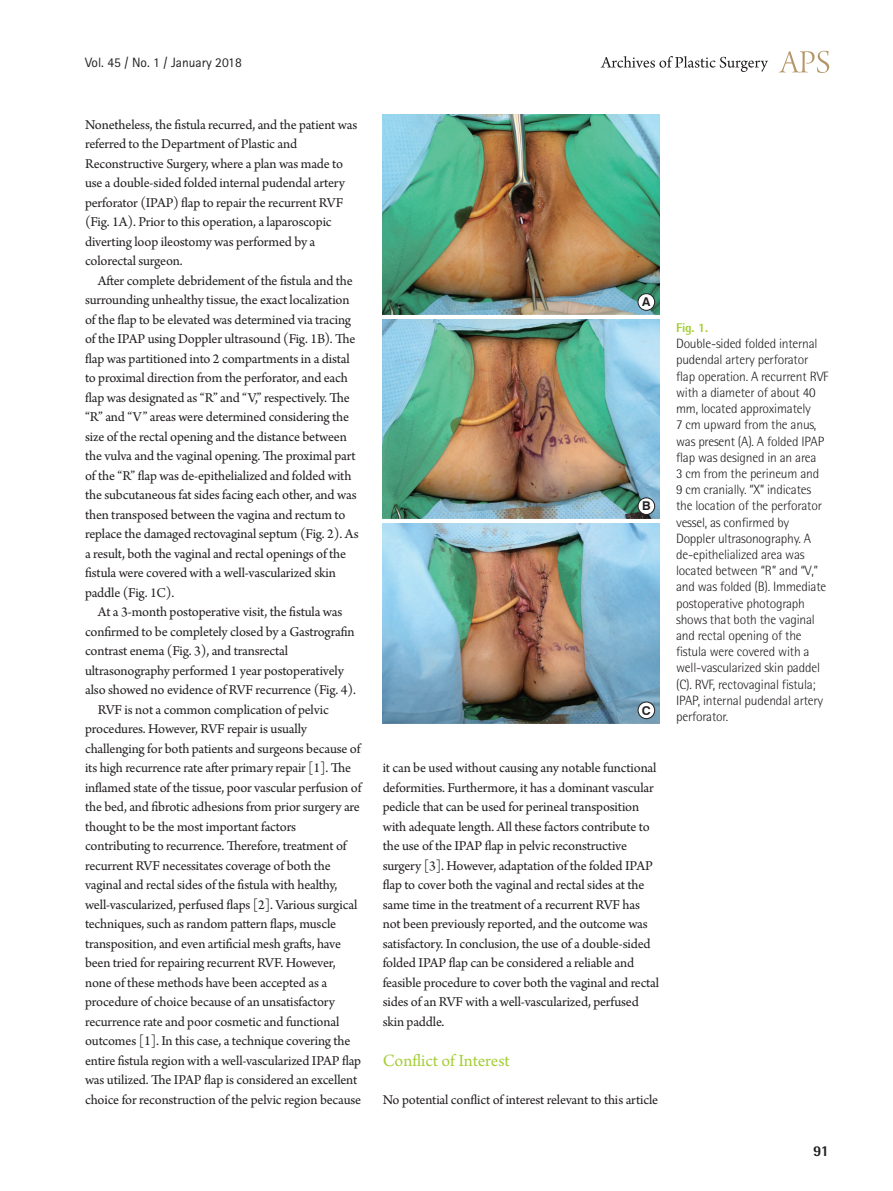
<style>
.page{position:relative;width:893px;height:1191px;background:#fff}
.page>*{position:absolute;margin:0;border:0;box-sizing:border-box;transform-origin:0 0}
.대제목{font:18px "Arno Pro";letter-spacing:-.005em;color:#a6ce39}
.t1{font:800 15px "Rotis Semi Sans Std";color:#231f20}
.본문{font:14.25px/19.5px "Arno Pro";letter-spacing:-.01em;color:#231f20}
.본문_0{font:14.25px/19.5px "Arno Pro";letter-spacing:-.01em;color:#231f20}
.표_그림_설명{font:300 13.5px/16.2px "Rotis Semi Sans Std";letter-spacing:-.015em;color:#231f20}
.t2{font:13.5px "Rotis Sans Serif Std";color:#231f20}
.표_그림_설명-2{font:800 12.75px "Rotis Semi Sans Std";color:#a6ce39}
.t3{font:700 12.15px "Swiss 721 BT";color:#231f20}
</style>
<div class="page">
<svg style="left:779px;top:51px;width:50px;height:22px"></svg>
<svg style="left:601px;top:56px;width:167px;height:16px"></svg>
<img style="left:383px;top:115px;width:276px;height:200px">
<img style="left:383px;top:319px;width:276px;height:200px">
<img style="left:383px;top:523px;width:276px;height:200px">
<div style="left:638px;top:294px;width:17px;height:16px;background:#fff;border-radius:50%"></div>
<div style="left:638px;top:293px;width:17px;height:17px;border:1px solid #231f20;border-radius:50%"></div>
<div style="left:638px;top:498px;width:17px;height:16px;background:#fff;border-radius:50%"></div>
<div style="left:638px;top:497px;width:17px;height:17px;border:1px solid #231f20;border-radius:50%"></div>
<div style="left:638px;top:702px;width:17px;height:16px;background:#fff;border-radius:50%"></div>
<div style="left:638px;top:702px;width:17px;height:17px;border:1px solid #231f20;border-radius:50%"></div>
<p class="t2" style="left:85px;top:54px;width:158px">Vol. 45 / No. 1 / January 2018</p>
<p class="본문_0" style="left:85px;top:115px;width:274px">Nonetheless, the fistula recurred, and the patient was referred to the Department of Plastic and Reconstructive Surgery, where a plan was made to use a double-sided folded internal pudendal artery perforator (IPAP) flap to repair the recurrent RVF (Fig. 1A). Prior to this operation, a laparoscopic diverting loop ileostomy was performed by a colorectal surgeon.</p>
<p class="본문" style="left:85px;top:271px;width:275px;text-indent:13px">After complete debridement of the fistula and the surrounding unhealthy tissue, the exact localization of the flap to be elevated was determined via tracing of the IPAP using Doppler ultrasound (Fig. 1B). The flap was partitioned into 2 compartments in a distal to proximal direction from the perforator, and each flap was designated as “R” and “V,” respectively. The “R” and “V” areas were determined considering the size of the rectal opening and the distance between the vulva and the vaginal opening. The proximal part of the “R” flap was de-epithelialized and folded with the subcutaneous fat sides facing each other, and was then transposed between the vagina and rectum to replace the damaged rectovaginal septum (Fig. 2). As a result, both the vaginal and rectal openings of the fistula were covered with a well-vascularized skin paddle (Fig. 1C).</p>
<p class="본문" style="left:85px;top:603px;width:272px;text-indent:13px">At a 3-month postoperative visit, the fistula was confirmed to be completely closed by a Gastrografin contrast enema (Fig. 3), and transrectal ultrasonography performed 1 year postoperatively also showed no evidence of RVF recurrence (Fig. 4).</p>
<p class="본문" style="left:85px;top:700px;width:278px;text-indent:13px">RVF is not a common complication of pelvic procedures. However, RVF repair is usually challenging for both patients and surgeons because of its high recurrence rate after primary repair [1]. The inflamed state of the tissue, poor vascular perfusion of the bed, and fibrotic adhesions from prior surgery are thought to be the most important factors contributing to recurrence. Therefore, treatment of recurrent RVF necessitates coverage of both the vaginal and rectal sides of the fistula with healthy, well-vascularized, perfused flaps [2]. Various surgical techniques, such as random pattern flaps, muscle transposition, and even artificial mesh grafts, have been tried for repairing recurrent RVF. However, none of these methods have been accepted as a procedure of choice because of an unsatisfactory recurrence rate and poor cosmetic and functional outcomes [1]. In this case, a technique covering the entire fistula region with a well-vascularized IPAP flap was utilized. The IPAP flap is considered an excellent choice for reconstruction of the pelvic region because</p>
<p class="t3" style="left:642px;top:294px;width:10px">A</p>
<p class="t3" style="left:642px;top:499px;width:10px">B</p>
<p class="t3" style="left:642px;top:703px;width:10px">C</p>
<p class="본문" style="left:383px;top:759px;width:278px">it can be used without causing any notable functional deformities. Furthermore, it has a dominant vascular pedicle that can be used for perineal transposition with adequate length. All these factors contribute to the use of the IPAP flap in pelvic reconstructive surgery [3]. However, adaptation of the folded IPAP flap to cover both the vaginal and rectal sides at the same time in the treatment of a recurrent RVF has not been previously reported, and the outcome was satisfactory. In conclusion, the use of a double-sided folded IPAP flap can be considered a reliable and feasible procedure to cover both the vaginal and rectal sides of an RVF with a well-vascularized, perfused skin paddle.</p>
<p class="대제목" style="left:383px;top:1050px;width:129px">Conflict of Interest</p>
<p class="본문_0" style="left:383px;top:1090px;width:277px">No potential conflict of interest relevant to this article</p>
<p class="표_그림_설명-2" style="left:676px;top:319px;width:33px">Fig. 1.</p>
<p class="표_그림_설명" style="left:676px;top:335px;width:154px">Double-sided folded internal pudendal artery perforator flap operation. A recurrent RVF with a diameter of about 40 mm, located approximately<br>7 cm upward from the anus, was present (A). A folded IPAP flap was designed in an area<br>3 cm from the perineum and<br>9 cm cranially. “X” indicates the location of the perforator vessel, as confirmed by<br>Doppler ultrasonography. A de-epithelialized area was located between “R” and “V,” and was folded (B). Immediate postoperative photograph shows that both the vaginal and rectal opening of the fistula were covered with a well-vascularized skin paddel (C). RVF, rectovaginal fistula;<br>IPAP, internal pudendal artery perforator.</p>
<p class="t1" style="left:813px;top:1141px;width:18px">91</p>
</div>
